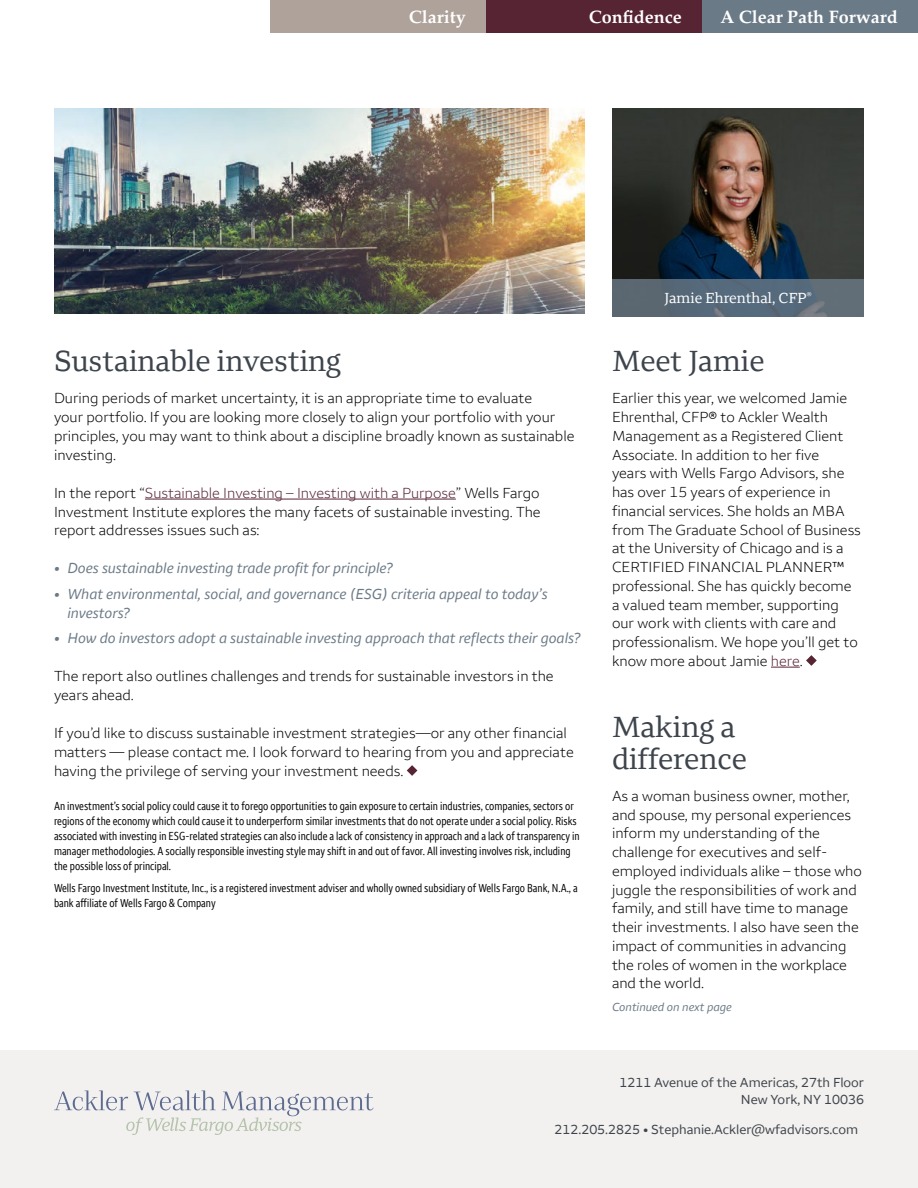
<style>
.page{position:relative;width:918px;height:1188px;background:#fff}
.page>*{position:absolute;margin:0;border:0;box-sizing:border-box;transform-origin:0 0}
.t1{font:30px/31.5px "Wells Fargo Serif";color:#3d444b}
.t2{font:700 18px "Palatino";color:#fff}
.t3{font:300 15px/18.8px "Wells Fargo Sans";color:#000}
.t4{font:italic 15px/18.8px "Wells Fargo Sans";color:#6b7a87}
.t5{font:15px "Wells Fargo Serif";color:#fff}
.t6{font:13.5px/16.5px "Wells Fargo Sans";color:#3d444b;text-align:right}
.t7{font:condensed 12px/15px "Wells Fargo Sans";color:#000}
.t8{font:italic 12px "Wells Fargo Sans";color:#6b7a87}
.s1{color:#572433}
</style>
<div class="page">
<hr style="left:145px;top:499px;width:311px;height:1px;background:#572433">
<svg style="left:407px;top:765px;width:10px;height:11px"></svg>
<div style="left:702px;top:0;width:216px;height:32px;background:#6b7a87"></div>
<div style="left:486px;top:0;width:216px;height:32px;background:#572433"></div>
<div style="left:270px;top:0;width:216px;height:32px;background:#aea29a"></div>
<img style="left:54px;top:108px;width:531px;height:205px">
<div style="left:0;top:1051px;width:918px;height:137px;background:#f3f1ef"></div>
<svg style="left:54px;top:1090px;width:320px;height:45px"></svg>
<svg style="left:771px;top:667px;width:29px;height:1px"></svg>
<svg style="left:806px;top:655px;width:11px;height:11px"></svg>
<img style="left:612px;top:108px;width:252px;height:171px">
<div style="left:612px;top:279px;width:252px;height:37px;background:#566a78"></div>
<p class="t2" style="left:409px;top:2px;width:58px">Clarity</p>
<p class="t2" style="left:589px;top:2px;width:94px">Confidence</p>
<p class="t2" style="left:721px;top:2px;width:179px">A Clear Path Forward</p>
<h1 class="t1" style="left:54px;top:345px;width:288px">Sustainable investing</h1>
<p class="t3" style="left:54px;top:389px;width:522px">During periods of market uncertainty, it is an appropriate time to evaluate<br>your portfolio. If you are looking more closely to align your portfolio with your principles, you may want to think about a discipline broadly known as sustainable investing.</p>
<p class="t3" style="left:54px;top:483px;width:488px;text-align:justify">In the report “<span class="s1">Sustainable Investing – Investing with a Purpose</span>” Wells Fargo Investment Institute explores the many facets of sustainable investing. The report addresses issues such as:</p>
<p class="t4" style="left:54px;top:559px;width:340px">• Does sustainable investing trade profit for principle?</p>
<p class="t4" style="left:68px;top:585px;width:482px;text-indent:-14px">• What environmental, social, and governance (ESG) criteria appeal to today’s investors?</p>
<p class="t4" style="left:54px;top:629px;width:528px">• How do investors adopt a sustainable investing approach that reflects their goals?</p>
<p class="t3" style="left:54px;top:667px;width:501px">The report also outlines challenges and trends for sustainable investors in the years ahead.</p>
<p class="t3" style="left:54px;top:724px;width:521px">If you’d like to discuss sustainable investment strategies—or any other financial matters — please contact me. I look forward to hearing from you and appreciate having the privilege of serving your investment needs.</p>
<p class="t7" style="left:54px;top:799px;width:527px">An investment’s social policy could cause it to forego opportunities to gain exposure to certain industries, companies, sectors or regions of the economy which could cause it to underperform similar investments that do not operate under a social policy. Risks associated with investing in ESG-related strategies can also include a lack of consistency in approach and a lack of transparency in manager methodologies. A socially responsible investing style may shift in and out of favor. All investing involves risk, including the possible loss of principal.</p>
<p class="t7" style="left:54px;top:880px;width:525px">Wells Fargo Investment Institute, Inc., is a registered investment adviser and wholly owned subsidiary of Wells Fargo Bank, N.A., a bank affiliate of Wells Fargo &amp; Company</p>
<p class="t5" style="left:664px;top:289px;width:149px">Jamie Ehrenthal, CFP<sup>®</sup></p>
<h1 class="t1" style="left:612px;top:345px;width:154px">Meet Jamie</h1>
<p class="t3" style="left:612px;top:389px;width:250px">Earlier this year, we welcomed Jamie Ehrenthal, CFP® to Ackler Wealth Management as a Registered Client Associate. In addition to her five<br>years with Wells Fargo Advisors, she has over 15 years of experience in financial services. She holds an MBA from The Graduate School of Business at the University of Chicago and is a CERTIFIED FINANCIAL PLANNER™ professional. She has quickly become a valued team member, supporting our work with clients with care and professionalism. We hope you’ll get to know more about Jamie <span class="s1">here</span>.</p>
<h1 class="t1" style="left:612px;top:711px;width:137px">Making a difference</h1>
<p class="t3" style="left:612px;top:786px;width:251px">As a woman business owner, mother, and spouse, my personal experiences inform my understanding of the challenge for executives and self&shy;employed individuals alike – those who juggle the responsibilities of work and family, and still have time to manage their investments. I also have seen the impact of communities in advancing the roles of women in the workplace and the world.</p>
<p class="t8" style="left:612px;top:999px;width:121px">Continued on next page</p>
<p class="t6" style="left:619px;top:1074px;width:246px">1211 Avenue of the Americas, 27th Floor<br>New York, NY 10036</p>
<p class="t6" style="left:555px;top:1121px;width:305px">212.205.2825 • Stephanie.Ackler@wfadvisors.com</p>
</div>
